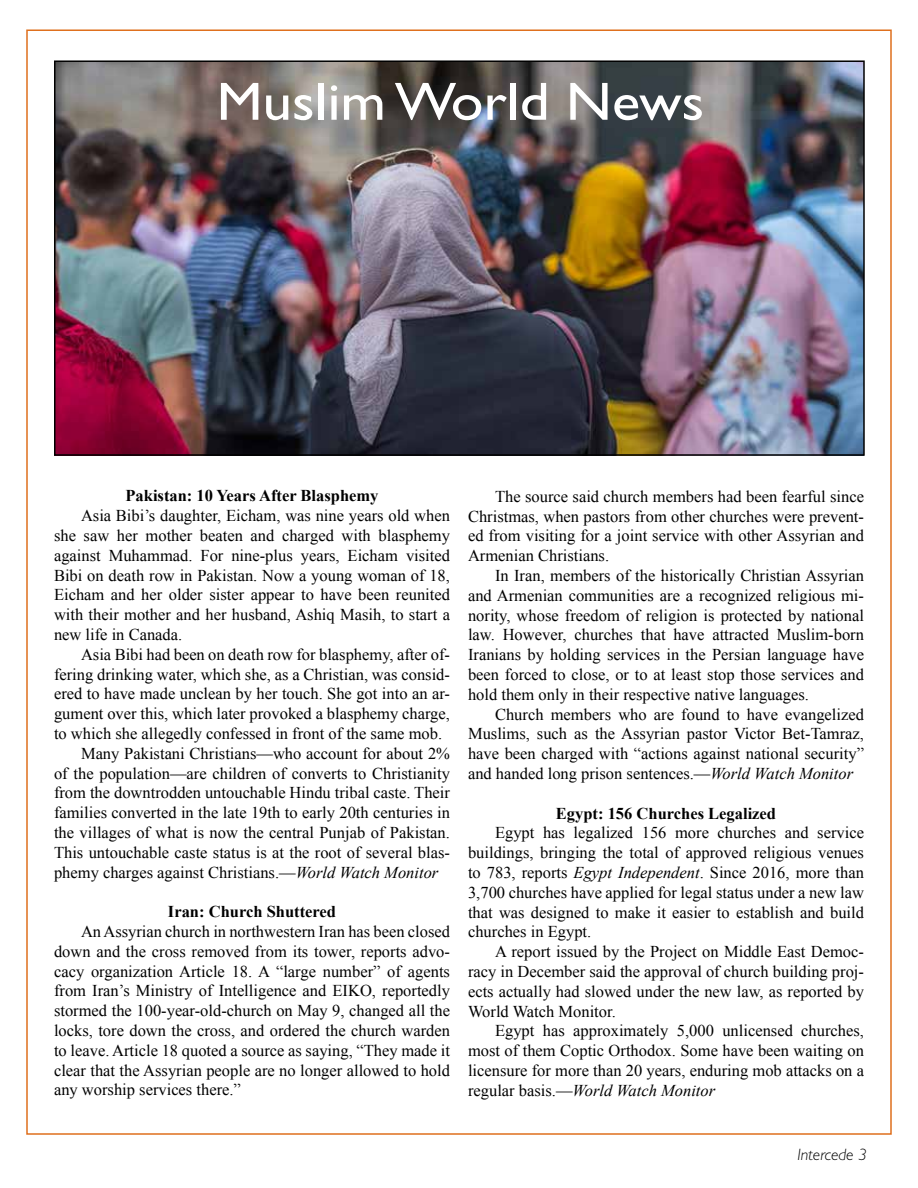
<style>
.page{position:relative;width:918px;height:1188px;background:#fff}
.page>*{position:absolute;margin:0;border:0;box-sizing:border-box;transform-origin:0 0}
.t1{font:54px "Gill Sans";color:#fff;scale:1.09 1}
.t2{font:16.5px/19.8px "Times New Roman";color:#000;text-align:justify}
.t3{font:700 16.5px "Times New Roman";color:#000}
.t4{font:italic 300 16.5px "Gill Sans";color:#000}
.s1{font-style:italic}
</style>
<div class="page">
<img style="left:57px;top:63px;width:805px;height:390px">
<div style="left:54px;top:60px;width:811px;height:396px;border:2px solid #000"></div>
<h1 class="t1" style="left:217px;top:71px;width:449px">Muslim World News</h1>
<p class="t3" style="left:126px;top:485px;width:254px">Pakistan: 10 Years After Blasphemy</p>
<p class="t2" style="left:54px;top:506px;width:398px;text-indent:27px">Asia Bibi’s daughter, Eicham, was nine years old when she saw her mother beaten and charged with blasphemy against Muhammad. For nine-plus years, Eicham visited Bibi on death row in Pakistan. Now a young woman of 18, Eicham and her older sister appear to have been reunited with their mother and her husband, Ashiq Masih, to start a new life in Canada.</p>
<p class="t2" style="left:81px;top:644px;width:370px">Asia Bibi had been on death row for blasphemy, after of-</p>
<p class="t2" style="left:54px;top:664px;width:397px">fering drinking water, which she, as a Christian, was consid-</p>
<p class="t2" style="left:54px;top:684px;width:397px">ered to have made unclean by her touch. She got into an ar-</p>
<p class="t2" style="left:54px;top:704px;width:398px">gument over this, which later provoked a blasphemy charge,</p>
<p class="t2" style="left:54px;top:723px;width:390px">to which she allegedly confessed in front of the same mob.</p>
<p class="t2" style="left:81px;top:743px;width:370px">Many Pakistani Christians—who account for about 2%</p>
<p class="t2" style="left:54px;top:763px;width:398px">of the population—are children of converts to Christianity</p>
<p class="t2" style="left:54px;top:783px;width:398px">from the downtrodden untouchable Hindu tribal caste. Their</p>
<p class="t2" style="left:54px;top:803px;width:398px">families converted in the late 19th to early 20th centuries in</p>
<p class="t2" style="left:54px;top:822px;width:398px">the villages of what is now the central Punjab of Pakistan.</p>
<p class="t2" style="left:54px;top:842px;width:398px">This untouchable caste status is at the root of several blas-</p>
<p class="t2" style="left:54px;top:862px;width:386px">phemy charges against Christians.—<span class="s1">World Watch Monitor</span></p>
<p class="t3" style="left:168px;top:900px;width:170px">Iran: Church Shuttered</p>
<p class="t2" style="left:54px;top:921px;width:398px;text-indent:27px">An Assyrian church in northwestern Iran has been closed down and the cross removed from its tower, reports advo&shy;cacy organization Article 18. A “large number” of agents from Iran’s Ministry of Intelligence and EIKO, reportedly stormed the 100-year-old-church on May 9, changed all the locks, tore down the cross, and ordered the church warden to leave. Article 18 quoted a source as saying, “They made it clear that the Assyrian people are no longer allowed to hold any worship services there.”</p>
<p class="t2" style="left:468px;top:486px;width:398px;text-indent:27px">The source said church members had been fearful since Christmas, when pastors from other churches were prevent&shy;ed from visiting for a joint service with other Assyrian and Armenian Christians.</p>
<p class="t2" style="left:468px;top:565px;width:398px;text-indent:27px">In Iran, members of the historically Christian Assyrian and Armenian communities are a recognized religious mi&shy;nority, whose freedom of religion is protected by national law. However, churches that have attracted Muslim-born Iranians by holding services in the Persian language have been forced to close, or to at least stop those services and hold them only in their respective native languages.</p>
<p class="t2" style="left:468px;top:704px;width:398px;text-indent:27px">Church members who are found to have evangelized Muslims, such as the Assyrian pastor Victor Bet-Tamraz, have been charged with “actions against national security” and handed long prison sentences.—<span class="s1">World Watch Monitor</span></p>
<p class="t3" style="left:556px;top:802px;width:222px">Egypt: 156 Churches Legalized</p>
<p class="t2" style="left:468px;top:823px;width:398px;text-indent:27px">Egypt has legalized 156 more churches and service buildings, bringing the total of approved religious venues to 783, reports <span class="s1">Egypt Independent</span>. Since 2016, more than 3,700 churches have applied for legal status under a new law that was designed to make it easier to establish and build churches in Egypt.</p>
<p class="t2" style="left:468px;top:941px;width:398px;text-indent:27px">A report issued by the Project on Middle East Democ&shy;racy in December said the approval of church building proj&shy;ects actually had slowed under the new law, as reported by World Watch Monitor.</p>
<p class="t2" style="left:468px;top:1021px;width:398px;text-indent:27px">Egypt has approximately 5,000 unlicensed churches, most of them Coptic Orthodox. Some have been waiting on licensure for more than 20 years, enduring mob attacks on a regular basis.—<span class="s1">World Watch Monitor</span></p>
<p class="t4" style="left:797px;top:1145px;width:71px">Intercede 3</p>
</div>
